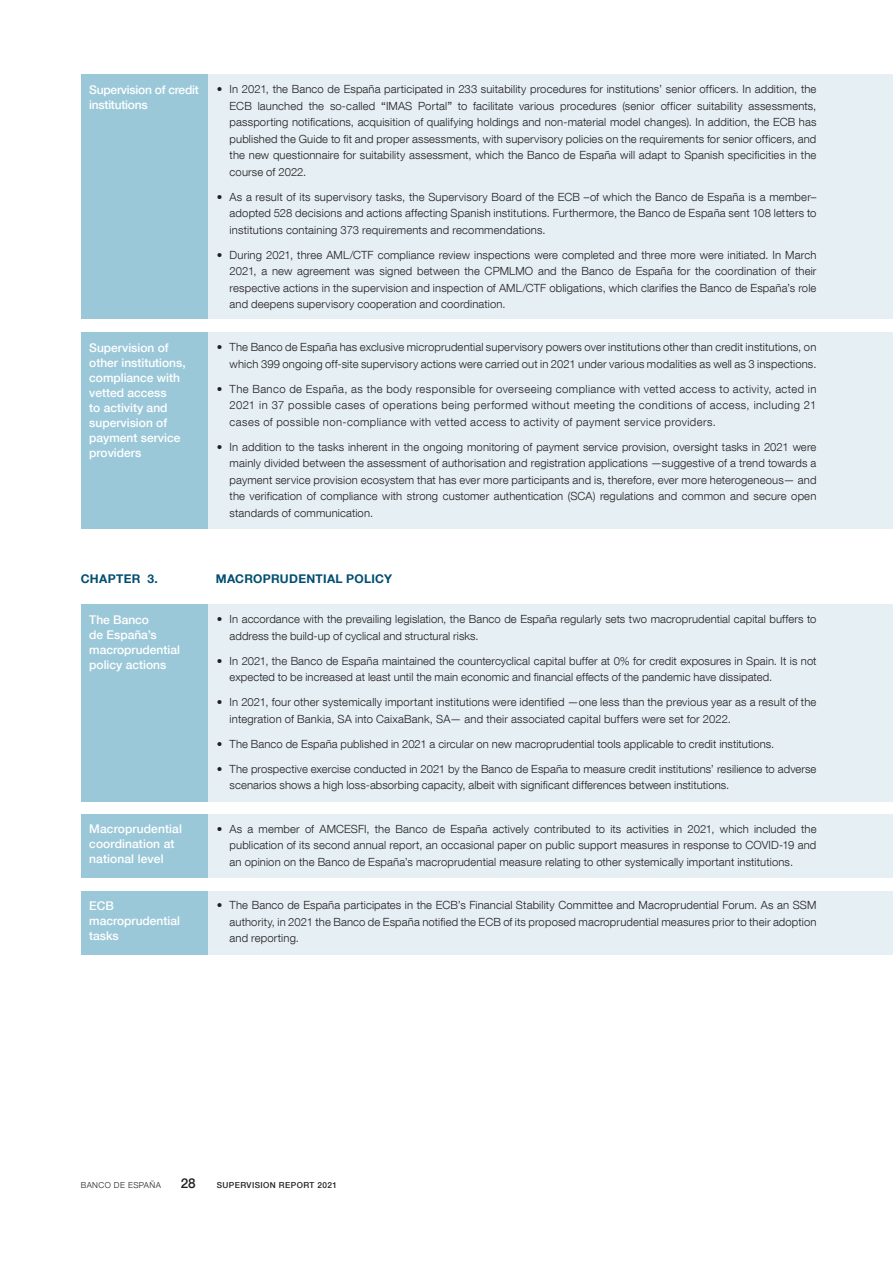
<style>
.page{position:relative;width:893px;height:1263px;background:#fff}
.page>*{position:absolute;margin:0;border:0;box-sizing:border-box;transform-origin:0 0}
.t1{font:500 13.5px "Bd E Neue Helvetica";color:#231f20}
.Títulos_tablas{font:500 12px/15px "Bd E Neue Helvetica";color:#fff}
.Títulos_tablas-2{font:500 12px/15px "Bd E Neue Helvetica";letter-spacing:-.02em;color:#fff}
.Título_EnBreve{font:700 12px "Bd E Neue Helvetica";letter-spacing:.025em;color:#004e71}
.Texto_en_breve{font:300 11.25px/16.5px "Bd E Neue Helvetica";letter-spacing:.01em;color:#231f20;text-align:justify}
.t2{font:500 8.25px "Bd E Neue Helvetica";letter-spacing:.05em;color:#231f20}
.t3{font:300 8.25px "Bd E Neue Helvetica";letter-spacing:.05em;color:#231f20}
.s1{font-weight:400}
</style>
<div class="page">
<div style="left:81px;top:605px;width:127px;height:197px;background:#9bc8d9"></div>
<div style="left:81px;top:75px;width:127px;height:244px;background:#9bc8d9"></div>
<div style="left:81px;top:332px;width:127px;height:197px;background:#9bc8d9"></div>
<div style="left:81px;top:814px;width:127px;height:64px;background:#9bc8d9"></div>
<div style="left:81px;top:891px;width:127px;height:64px;background:#9bc8d9"></div>
<div style="left:208px;top:605px;width:685px;height:197px;background:#e5eff4"></div>
<div style="left:208px;top:75px;width:685px;height:244px;background:#e5eff4"></div>
<div style="left:208px;top:332px;width:685px;height:197px;background:#e5eff4"></div>
<div style="left:208px;top:814px;width:685px;height:64px;background:#e5eff4"></div>
<div style="left:208px;top:891px;width:685px;height:64px;background:#e5eff4"></div>
<h4 class="Títulos_tablas-2" style="left:89px;top:82px;width:111px">Supervision of credit institutions</h4>
<h4 class="Títulos_tablas" style="left:89px;top:340px;width:98px">Supervision of other institutions, compliance with vetted access<br>to activity and supervision of payment service providers</h4>
<p class="Texto_en_breve" style="left:230px;top:81px;width:588px;text-indent:-13px">• In 2021, the Banco de España participated in 233 suitability procedures for institutions’ senior officers. In addition, the ECB launched the so-called <span class="s1">“</span>IMAS Portal<span class="s1">”</span> to facilitate various procedures (senior officer suitability assessments, passporting notifications, acquisition of qualifying holdings and non-material model changes). In addition, the ECB has published the Guide to fit and proper assessments, with supervisory policies on the requirements for senior officers, and the new questionnaire for suitability assessment, which the Banco de España will adapt to Spanish specificities in the course of 2022.</p>
<p class="Texto_en_breve" style="left:230px;top:188px;width:588px;text-indent:-13px">• As a result of its supervisory tasks, the Supervisory Board of the ECB –of which the Banco de España is a member– adopted 528 decisions and actions affecting Spanish institutions. Furthermore, the Banco de España sent 108 letters to institutions containing 373 requirements and recommendations.</p>
<p class="Texto_en_breve" style="left:230px;top:246px;width:588px;text-indent:-13px">• During 2021, three AML/CTF compliance review inspections were completed and three more were initiated. In March 2021, a new agreement was signed between the CPMLMO and the Banco de España for the coordination of their respective actions in the supervision and inspection of AML/CTF obligations, which clarifies the Banco de España’s role and deepens supervisory cooperation and coordination.</p>
<p class="Texto_en_breve" style="left:217px;top:339px;width:601px;text-align:right">• The Banco de España has exclusive microprudential supervisory powers over institutions other than credit institutions, on which 399 ongoing off-site supervisory actions were carried out in 2021 under various modalities as well as 3 inspections.</p>
<p class="Texto_en_breve" style="left:230px;top:380px;width:588px;text-indent:-13px">• The Banco de España, as the body responsible for overseeing compliance with vetted access to activity, acted in 2021 in 37 possible cases of operations being performed without meeting the conditions of access, including 21 cases of possible non-compliance with vetted access to activity of payment service providers.</p>
<p class="Texto_en_breve" style="left:230px;top:438px;width:588px;text-indent:-13px">• In addition to the tasks inherent in the ongoing monitoring of payment service provision, oversight tasks in 2021 were mainly divided between the assessment of authorisation and registration applications —suggestive of a trend towards a payment service provision ecosystem that has ever more participants and is, therefore, ever more heterogeneous— and the verification of compliance with strong customer authentication (SCA) regulations and common and secure open standards of communication.</p>
<h3 class="Título_EnBreve" style="left:81px;top:571px;width:79px">CHAPTER 3.</h3>
<h3 class="Título_EnBreve" style="left:216px;top:571px;width:178px">MACROPRUDENTIAL POLICY</h3>
<h4 class="Títulos_tablas" style="left:89px;top:612px;width:92px">The Banco<br>de España’s macroprudential policy actions</h4>
<h4 class="Títulos_tablas" style="left:89px;top:821px;width:94px">Macroprudential coordination at national level</h4>
<h4 class="Títulos_tablas" style="left:89px;top:898px;width:92px">ECB macroprudential tasks</h4>
<p class="Texto_en_breve" style="left:230px;top:611px;width:588px;text-indent:-13px">• In accordance with the prevailing legislation, the Banco de España regularly sets two macroprudential capital buffers to address the build-up of cyclical and structural risks.</p>
<p class="Texto_en_breve" style="left:230px;top:652px;width:588px;text-indent:-13px">• In 2021, the Banco de España maintained the countercyclical capital buffer at 0% for credit exposures in Spain. It is not expected to be increased at least until the main economic and financial effects of the pandemic have dissipated.</p>
<p class="Texto_en_breve" style="left:230px;top:694px;width:588px;text-indent:-13px">• In 2021, four other systemically important institutions were identified —one less than the previous year as a result of the integration of Bankia, SA into CaixaBank, SA— and their associated capital buffers were set for 2022.</p>
<p class="Texto_en_breve" style="left:217px;top:735px;width:559px">• The Banco de España published in 2021 a circular on new macroprudential tools applicable to credit institutions.</p>
<p class="Texto_en_breve" style="left:230px;top:760px;width:588px;text-indent:-13px">• The prospective exercise conducted in 2021 by the Banco de España to measure credit institutions’ resilience to adverse scenarios shows a high loss-absorbing capacity, albeit with significant differences between institutions.</p>
<p class="Texto_en_breve" style="left:230px;top:820px;width:588px;text-indent:-13px">• As a member of AMCESFI, the Banco de España actively contributed to its activities in 2021, which included the publication of its second annual report, an occasional paper on public support measures in response to COVID-19 and an opinion on the Banco de España’s macroprudential measure relating to other systemically important institutions.</p>
<p class="Texto_en_breve" style="left:230px;top:897px;width:588px;text-indent:-13px">• The Banco de España participates in the ECB’s Financial Stability Committee and Macroprudential Forum. As an SSM authority, in 2021 the Banco de España notified the ECB of its proposed macroprudential measures prior to their adoption and reporting.</p>
<p class="t3" style="left:81px;top:1180px;width:82px">BANCO DE ESPAÑA</p>
<p class="t1" style="left:181px;top:1175px;width:16px">28</p>
<p class="t2" style="left:217px;top:1180px;width:122px">SUPERVISION REPORT 2021</p>
</div>
